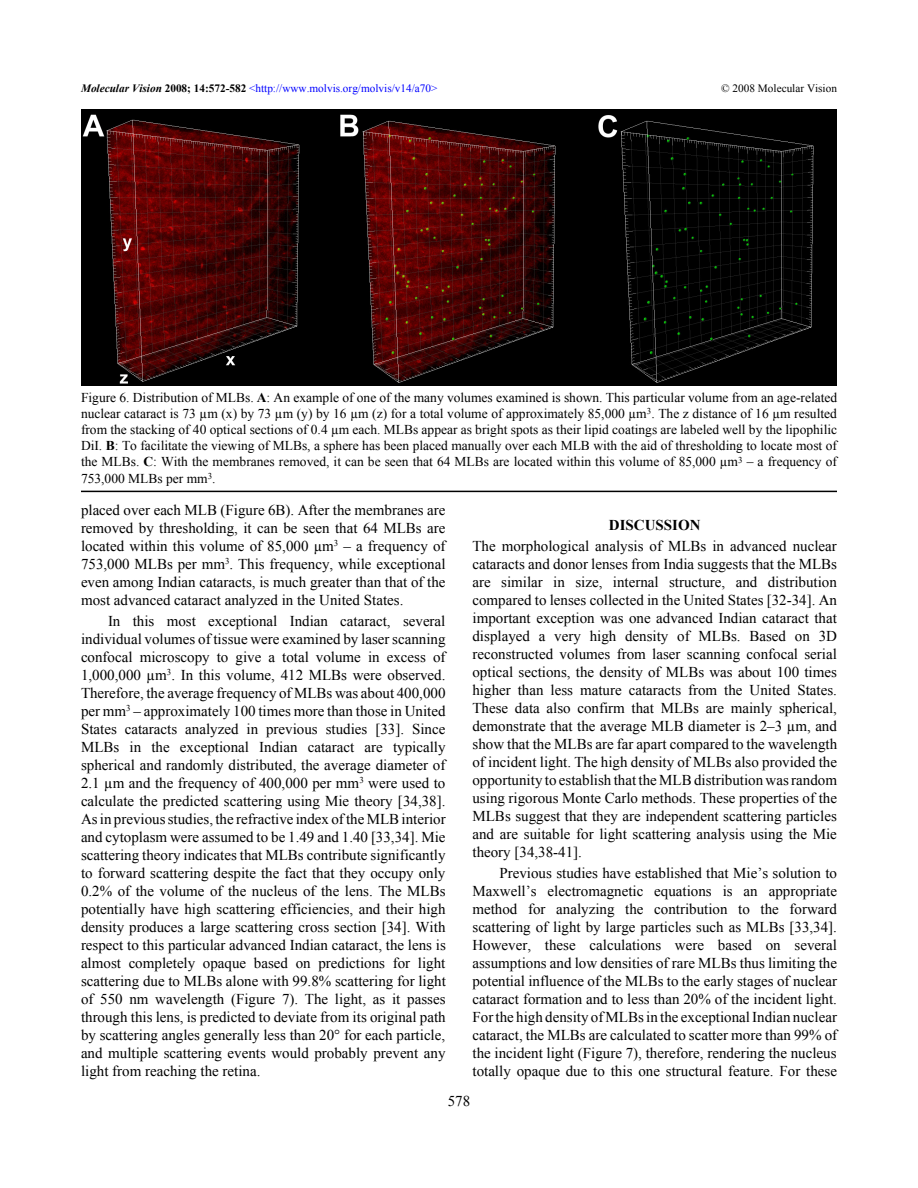
<style>
.page{position:relative;width:918px;height:1188px;background:#fff}
.page>*{position:absolute;margin:0;border:0;box-sizing:border-box;transform-origin:0 0}
.t1{font:15px/18px "Times New Roman";color:#000;text-align:justify}
.t2{font:700 15px "Times New Roman";color:#000}
.t3{font:13.5px/16.2px "Times New Roman";color:#000;text-align:justify}
.t4{font:11.25px "Times New Roman";color:#00f}
.t5{font:11.25px "Times New Roman";color:#000}
.s1{font-weight:700;font-style:italic;color:#000}
.s2{font-weight:700;color:#000}
.s3{font-weight:700}
</style>
<div class="page">
<img style="left:81px;top:109px;width:756px;height:276px">
<hr style="left:81px;top:491px;width:756px;height:1px;background:#000">
<p class="t4" style="left:81px;top:82px;width:358px"><span class="s1">Molecular Vision</span> <span class="s2">2008; 14:572-582</span> &lt;http://www.molvis.org/molvis/v14/a70&gt;</p>
<p class="t5" style="left:721px;top:82px;width:117px">© 2008 Molecular Vision</p>
<p class="t3" style="left:81px;top:389px;width:758px">Figure 6. Distribution of MLBs. <span class="s3">A</span>: An example of one of the many volumes examined is shown. This particular volume from an age-related nuclear cataract is 73 µm (x) by 73 µm (y) by 16 µm (z) for a total volume of approximately 85,000 µm<sup>3</sup>. The z distance of 16 µm resulted from the stacking of 40 optical sections of 0.4 µm each. MLBs appear as bright spots as their lipid coatings are labeled well by the lipophilic DiI. <span class="s3">B</span>: To facilitate the viewing of MLBs, a sphere has been placed manually over each MLB with the aid of thresholding to locate most of the MLBs. <span class="s3">C</span>: With the membranes removed, it can be seen that 64 MLBs are located within this volume of 85,000 µm<sup>3</sup> – a frequency of 753,000 MLBs per mm<sup>3</sup>.</p>
<p class="t1" style="left:81px;top:501px;width:366px">placed over each MLB (Figure 6B). After the membranes are removed by thresholding, it can be seen that 64 MLBs are located within this volume of 85,000 µm<sup>3</sup> – a frequency of 753,000 MLBs per mm<sup>3</sup>. This frequency, while exceptional even among Indian cataracts, is much greater than that of the most advanced cataract analyzed in the United States.</p>
<p class="t1" style="left:81px;top:612px;width:366px;text-indent:27px">In this most exceptional Indian cataract, several individual volumes of tissue were examined by laser scanning confocal microscopy to give a total volume in excess of 1,000,000 µm<sup>3</sup>. In this volume, 412 MLBs were observed.<br>Therefore, the average frequency of MLBs was about 400,000 per mm<sup>3</sup> – approximately 100 times more than those in United States cataracts analyzed in previous studies [33]. Since MLBs in the exceptional Indian cataract are typically spherical and randomly distributed, the average diameter of 2.1 µm and the frequency of 400,000 per mm<sup>3</sup> were used to calculate the predicted scattering using Mie theory [34,38].<br>As in previous studies, the refractive index of the MLB interior and cytoplasm were assumed to be 1.49 and 1.40 [33,34]. Mie scattering theory indicates that MLBs contribute significantly to forward scattering despite the fact that they occupy only 0.2% of the volume of the nucleus of the lens. The MLBs potentially have high scattering efficiencies, and their high density produces a large scattering cross section [34]. With respect to this particular advanced Indian cataract, the lens is almost completely opaque based on predictions for light scattering due to MLBs alone with 99.8% scattering for light of 550 nm wavelength (Figure 7). The light, as it passes through this lens, is predicted to deviate from its original path by scattering angles generally less than 20° for each particle, and multiple scattering events would probably prevent any light from reaching the retina.</p>
<p class="t2" style="left:609px;top:516px;width:93px">DISCUSSION</p>
<p class="t1" style="left:472px;top:537px;width:366px">The morphological analysis of MLBs in advanced nuclear cataracts and donor lenses from India suggests that the MLBs are similar in size, internal structure, and distribution compared to lenses collected in the United States [32-34]. An important exception was one advanced Indian cataract that displayed a very high density of MLBs. Based on 3D reconstructed volumes from laser scanning confocal serial optical sections, the density of MLBs was about 100 times higher than less mature cataracts from the United States.<br>These data also confirm that MLBs are mainly spherical, demonstrate that the average MLB diameter is 2–3 µm, and show that the MLBs are far apart compared to the wavelength of incident light. The high density of MLBs also provided the opportunity to establish that the MLB distribution was random using rigorous Monte Carlo methods. These properties of the MLBs suggest that they are independent scattering particles and are suitable for light scattering analysis using the Mie theory [34,38-41].</p>
<p class="t1" style="left:472px;top:864px;width:366px;text-indent:27px">Previous studies have established that Mie’s solution to Maxwell’s electromagnetic equations is an appropriate method for analyzing the contribution to the forward scattering of light by large particles such as MLBs [33,34].<br>However, these calculations were based on several assumptions and low densities of rare MLBs thus limiting the potential influence of the MLBs to the early stages of nuclear cataract formation and to less than 20% of the incident light.<br>For the high density of MLBs in the exceptional Indian nuclear cataract, the MLBs are calculated to scatter more than 99% of the incident light (Figure 7), therefore, rendering the nucleus totally opaque due to this one structural feature. For these</p>
<p class="t1" style="left:448px;top:1092px;width:24px">578</p>
</div>
